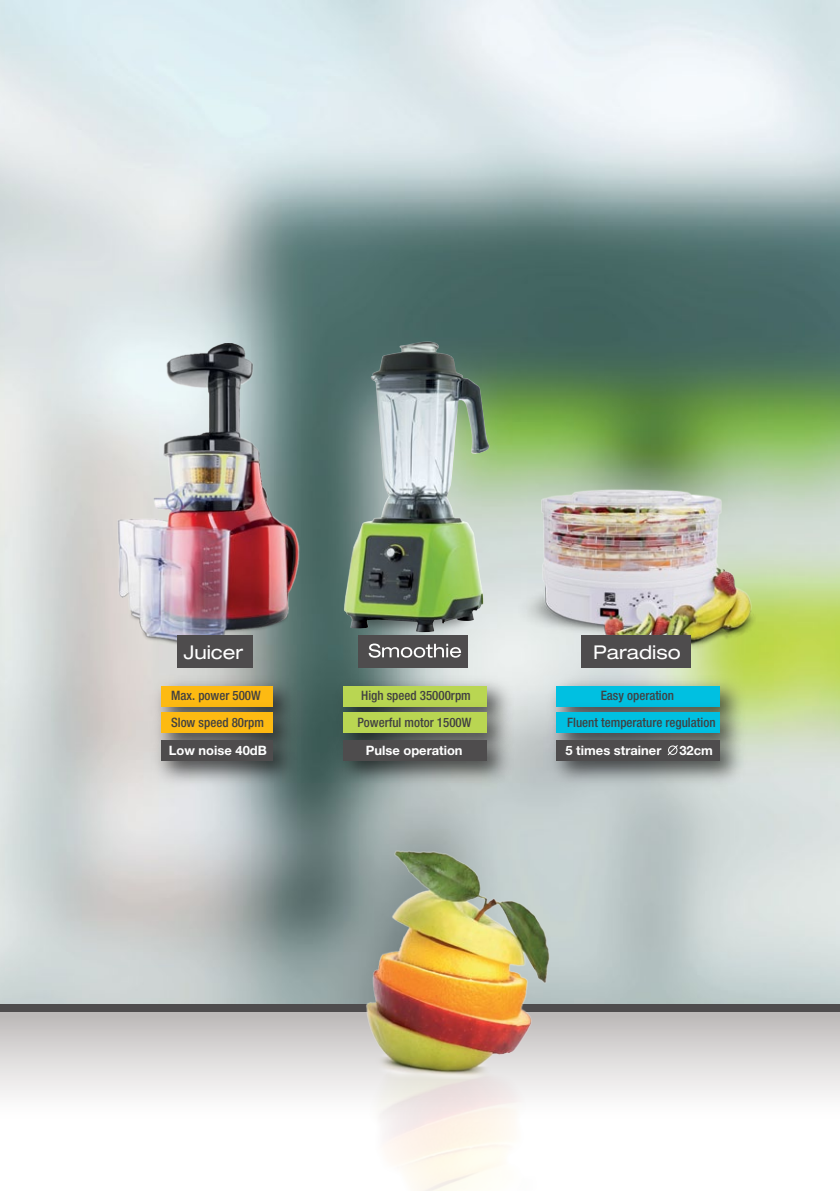
<style>
.page{position:relative;width:840px;height:1191px;background:#fff}
.page>*{position:absolute;margin:0;border:0;box-sizing:border-box;transform-origin:0 0}
.t1{font:expanded 19px "Helvetica Neue LT Pro";color:#fff}
.t2{font:500 condensed 13px/26.8px "Helvetica Neue LT Pro";color:#414042}
.t3{font:700 13px "Helvetica Neue LT Pro";color:#fff}
</style>
<div class="page">
<img style="left:0;top:0;width:839px;height:1004px">
<div style="left:0;top:1004px;width:839px;height:187px;background:#4e4c4d"></div>
<svg style="left:0;top:1012px;width:839px;height:179px;background:#ecebeb"></svg>
<img style="left:349px;top:1078px;width:215px;height:113px">
<img style="left:349px;top:842px;width:215px;height:236px">
<img style="left:518px;top:486px;width:263px;height:175px">
<img style="left:305px;top:538px;width:231px;height:159px">
<img style="left:343px;top:342px;width:140px;height:290px">
<img style="left:98px;top:344px;width:220px;height:332px">
<div style="left:176px;top:635px;width:76px;height:33px;background:#4e4c4d"></div>
<div style="left:358px;top:635px;width:110px;height:33px;background:#4e4c4d"></div>
<img style="left:146px;top:671px;width:159px;height:26px">
<div style="left:161px;top:686px;width:111px;height:20px;background:#fdba12"></div>
<img style="left:146px;top:697px;width:159px;height:28px">
<div style="left:161px;top:713px;width:111px;height:20px;background:#fdba12"></div>
<img style="left:146px;top:725px;width:159px;height:68px">
<div style="left:161px;top:740px;width:111px;height:21px;background:#4e4c4d"></div>
<img style="left:328px;top:671px;width:190px;height:26px">
<div style="left:343px;top:686px;width:143px;height:20px;background:#b9d652"></div>
<img style="left:328px;top:697px;width:190px;height:28px">
<div style="left:343px;top:713px;width:143px;height:20px;background:#b9d652"></div>
<img style="left:328px;top:725px;width:190px;height:68px">
<div style="left:343px;top:740px;width:143px;height:21px;background:#4e4c4d"></div>
<svg style="left:368px;top:643px;width:93px;height:14px"></svg>
<div style="left:581px;top:635px;width:110px;height:33px;background:#4e4c4d"></div>
<img style="left:541px;top:671px;width:211px;height:26px">
<div style="left:556px;top:686px;width:163px;height:20px;background:#00c0e1"></div>
<img style="left:541px;top:697px;width:211px;height:28px">
<div style="left:556px;top:713px;width:163px;height:20px;background:#00c0e1"></div>
<img style="left:541px;top:725px;width:211px;height:68px">
<div style="left:556px;top:740px;width:163px;height:21px;background:#4e4c4d"></div>
<svg style="left:667px;top:745px;width:11px;height:11px"></svg>
<h1 class="t1" style="left:183px;top:641px;width:61px">Juicer</h1>
<p class="t2" style="left:171px;top:682px;width:94px">Max. power 500W<br>Slow speed 80rpm</p>
<p class="t3" style="left:169px;top:742px;width:99px">Low noise 40dB</p>
<p class="t2" style="left:357px;top:682px;width:115px">High speed 35000rpm<br>Powerful motor 1500W</p>
<p class="t3" style="left:365px;top:742px;width:98px">Pulse operation</p>
<h1 class="t1" style="left:592px;top:641px;width:89px">Paradiso</h1>
<p class="t2" style="left:567px;top:682px;width:150px;text-indent:34px">Easy operation<br>Fluent temperature regulation</p>
<p class="t3" style="left:565px;top:742px;width:97px">5 times strainer</p>
<p class="t3" style="left:679px;top:742px;width:35px">32cm</p>
</div>
